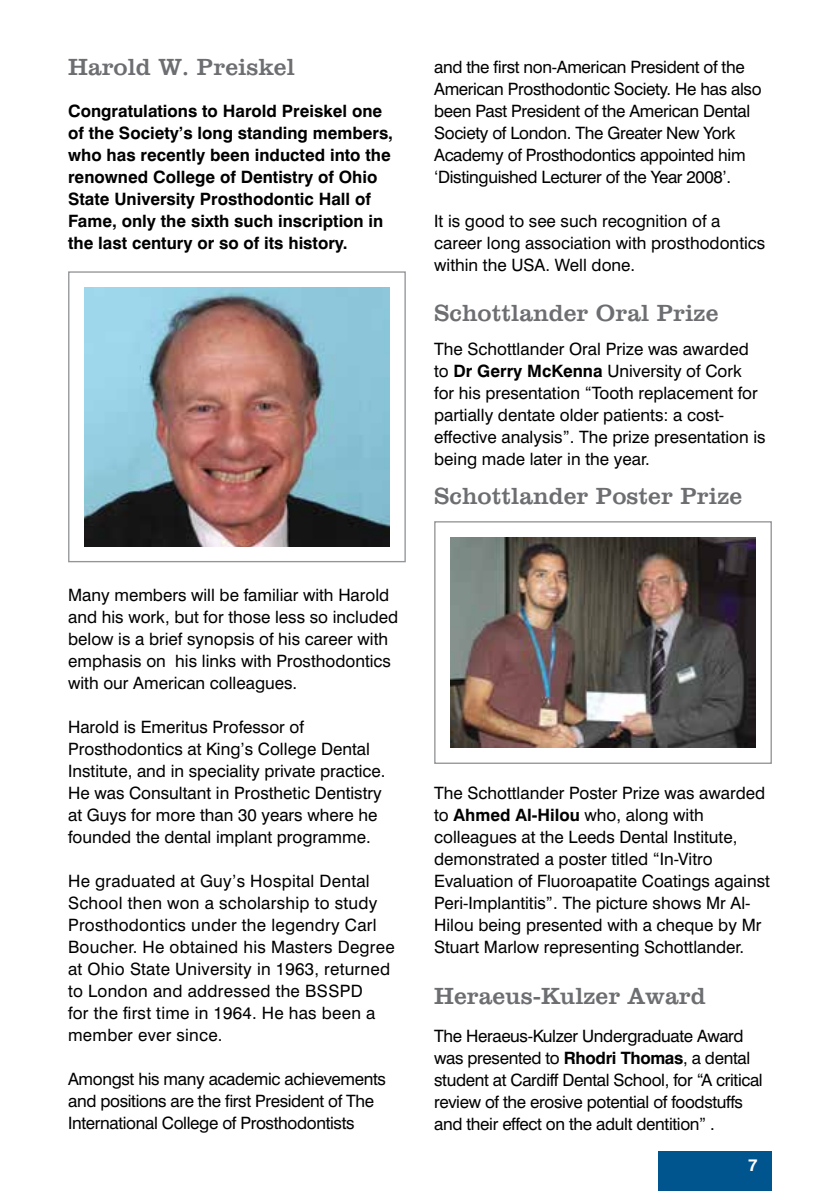
<style>
.page{position:relative;width:840px;height:1191px;background:#fff}
.page>*{position:absolute;margin:0;border:0;box-sizing:border-box;transform-origin:0 0}
.t1{font:24px "Clarendon BTS";color:#6d6e71}
.t2{font:17px/22px "Swiss 721 BT";color:#000}
.t3{font:17px/22px "Swiss 721 BT";letter-spacing:-.02em;color:#000}
.t4{font:700 17px/22px "Swiss 721 BT";color:#000}
.t5{font:700 17px "Swiss 721 BT";color:#fff}
.s1{font-weight:700}
</style>
<div class="page">
<div style="left:658px;top:1151px;width:113px;height:40px;background:#00558f"></div>
<div style="left:68px;top:271px;width:337px;height:291px;background:#fff;border:1px solid #939598"></div>
<img style="left:84px;top:288px;width:305px;height:258px">
<div style="left:434px;top:521px;width:337px;height:243px;background:#fff;border:1px solid #939598"></div>
<img style="left:450px;top:537px;width:305px;height:210px">
<h1 class="t1" style="left:68px;top:52px;width:228px">Harold W. Preiskel</h1>
<p class="t4" style="left:68px;top:100px;width:326px">Congratulations to Harold Preiskel one of the Society’s long standing members, who has recently been inducted into the renowned College of Dentistry of Ohio State University Prosthodontic Hall of Fame, only the sixth such inscription in the last century or so of its history.</p>
<p class="t2" style="left:68px;top:584px;width:331px">Many members will be familiar with Harold and his work, but for those less so included below is a brief synopsis of his career with emphasis on his links with Prosthodontics with our American colleagues.</p>
<p class="t2" style="left:68px;top:716px;width:319px">Harold is Emeritus Professor of Prosthodontics at King’s College Dental Institute, and in speciality private practice.<br>He was Consultant in Prosthetic Dentistry at Guys for more than 30 years where he founded the dental implant programme.</p>
<p class="t2" style="left:68px;top:870px;width:328px">He graduated at Guy’s Hospital Dental School then won a scholarship to study Prosthodontics under the legendry Carl Boucher. He obtained his Masters Degree at Ohio State University in 1963, returned to London and addressed the BSSPD<br>for the first time in 1964. He has been a member ever since.</p>
<p class="t3" style="left:68px;top:1068px;width:319px">Amongst his many academic achievements and positions are the first President of The<br>International College of Prosthodontists</p>
<p class="t3" style="left:434px;top:56px;width:329px">and the first non-American President of the American Prosthodontic Society. He has also been Past President of the American Dental Society of London. The Greater New York Academy of Prosthodontics appointed him ‘Distinguished Lecturer of the Year 2008’.</p>
<p class="t2" style="left:434px;top:210px;width:332px">It is good to see such recognition of a career long association with prosthodontics within the USA. Well done.</p>
<h1 class="t1" style="left:434px;top:298px;width:286px">Schottlander Oral Prize</h1>
<p class="t2" style="left:434px;top:337px;width:333px">The Schottlander Oral Prize was awarded to <span class="s1">Dr Gerry McKenna</span> University of Cork for his presentation “Tooth replacement for partially dentate older patients: a cost&shy;effective analysis”. The prize presentation is being made later in the year.</p>
<h1 class="t1" style="left:434px;top:481px;width:309px">Schottlander Poster Prize</h1>
<p class="t2" style="left:434px;top:782px;width:337px">The Schottlander Poster Prize was awarded to <span class="s1">Ahmed Al-Hilou</span> who, along with colleagues at the Leeds Dental Institute, demonstrated a poster titled “In-Vitro Evaluation of Fluoroapatite Coatings against Peri-Implantitis”. The picture shows Mr Al-Hilou being presented with a cheque by Mr Stuart Marlow representing Schottlander.</p>
<h1 class="t1" style="left:434px;top:980px;width:273px">Heraeus-Kulzer Award</h1>
<p class="t3" style="left:434px;top:1024px;width:330px">The Heraeus-Kulzer Undergraduate Award was presented to <span class="s1">Rhodri Thomas</span>, a dental student at Cardiff Dental School, for “A critical review of the erosive potential of foodstuffs and their effect on the adult dentition” .</p>
<p class="t5" style="left:747px;top:1154px;width:11px">7</p>
</div>
